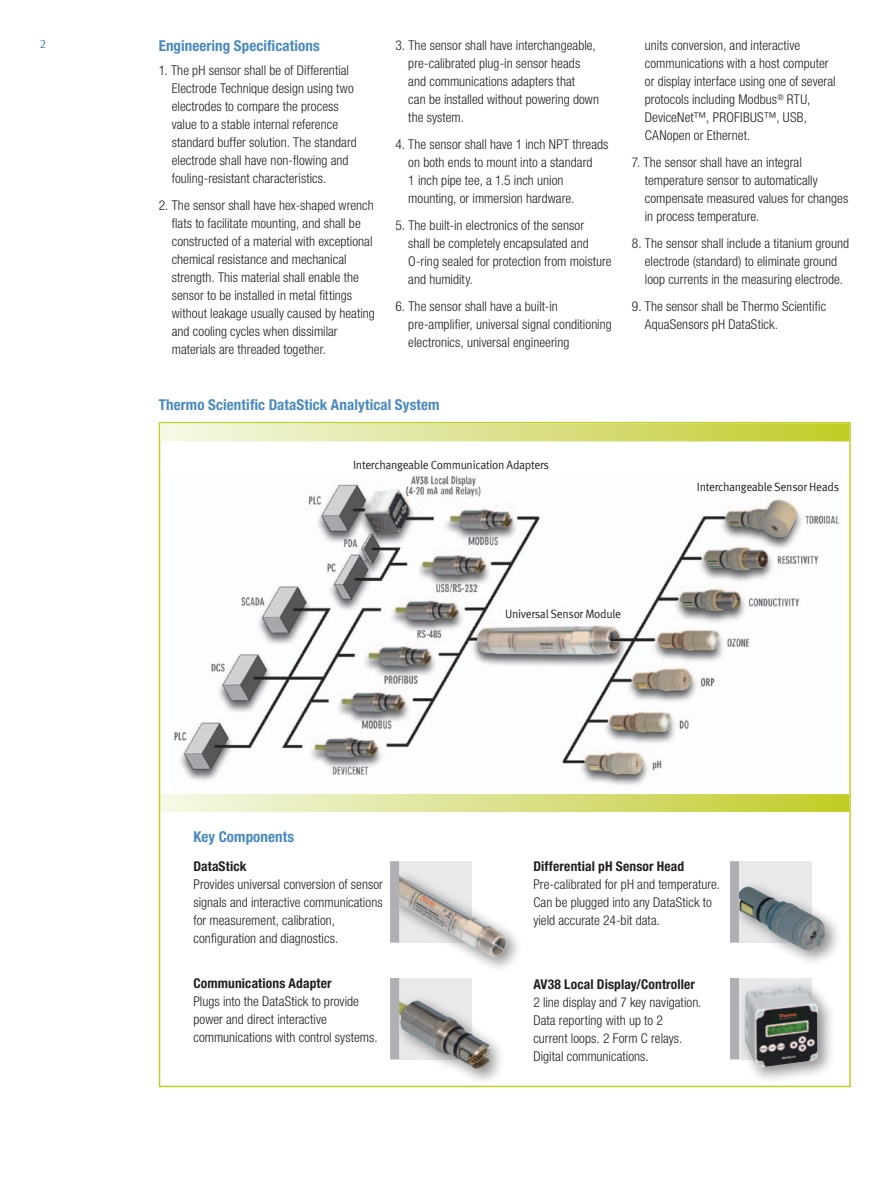
<style>
.page{position:relative;width:891px;height:1188px;background:#fff}
.page>*{position:absolute;margin:0;border:0;box-sizing:border-box;transform-origin:0 0}
.Headline_level_1{font:700 condensed 15px "Helvetica Neue LT Std";letter-spacing:.005em;color:#4a89be}
.Body_copy_bullets-la{font:300 condensed 13.5px/18px "Helvetica Neue LT Std";letter-spacing:.005em;color:#231f20}
.Body_copy{font:300 condensed 13.5px/18px "Helvetica Neue LT Std";letter-spacing:.005em;color:#231f20}
.Headline_level_2{font:700 condensed 13.5px "Helvetica Neue LT Std";letter-spacing:.01em;color:#231f20}
.Caption_2{font:12px "Meta Offc Norm";letter-spacing:-.025em;color:#231f20;scale:.95 1}
.Page_Numbers{font:12px "Meta Offc Norm";color:#4a89be}
</style>
<div class="page">
<div style="left:160px;top:794px;width:689px;height:18px;background:linear-gradient(to right,#f6f7ea,#c1cc2a)"></div>
<div style="left:160px;top:423px;width:689px;height:18px;background:linear-gradient(to right,#f6f7ea,#c1cc2a)"></div>
<img style="left:174px;top:475px;width:665px;height:311px">
<div style="left:730px;top:861px;width:81px;height:82px;background:#e9e9eb"></div>
<div style="left:730px;top:978px;width:81px;height:81px;background:#e9e9eb"></div>
<div style="left:730px;top:880px;width:112px;height:87px;background:#231f20;opacity:.5"></div>
<img style="left:736px;top:886px;width:89px;height:64px">
<div style="left:390px;top:978px;width:81px;height:81px;background:#e9e9eb"></div>
<div style="left:393px;top:994px;width:114px;height:93px;background:#231f20;opacity:.5"></div>
<img style="left:399px;top:1000px;width:91px;height:70px">
<div style="left:390px;top:861px;width:81px;height:82px;background:#e9e9eb"></div>
<div style="left:387px;top:869px;width:136px;height:105px;background:#231f20;opacity:.5"></div>
<img style="left:394px;top:875px;width:112px;height:82px">
<div style="left:390px;top:861px;width:9px;height:82px;background:#b0afb3"></div>
<div style="left:730px;top:861px;width:9px;height:82px;background:#b0afb3"></div>
<div style="left:730px;top:978px;width:9px;height:81px;background:#b0afb3"></div>
<div style="left:390px;top:978px;width:9px;height:81px;background:#b0afb3"></div>
<div style="left:739px;top:980px;width:96px;height:104px;background:#231f20;opacity:.5"></div>
<img style="left:745px;top:986px;width:73px;height:82px">
<div style="left:503px;top:608px;width:106px;height:12px;background:#fff"></div>
<p class="Page_Numbers" style="left:40px;top:37px;width:8px">2</p>
<p class="Headline_level_1" style="left:159px;top:37px;width:162px">Engineering Specifications</p>
<p class="Body_copy_bullets-la" style="left:172px;top:61px;width:187px;text-indent:-13px">1. The pH sensor shall be of Differential Electrode Technique design using two electrodes to compare the process value to a stable internal reference standard buffer solution. The standard electrode shall have non-flowing and fouling-resistant characteristics.</p>
<p class="Body_copy_bullets-la" style="left:172px;top:196px;width:205px;text-indent:-13px">2. The sensor shall have hex-shaped wrench flats to facilitate mounting, and shall be constructed of a material with exceptional chemical resistance and mechanical strength. This material shall enable the sensor to be installed in metal fittings without leakage usually caused by heating and cooling cycles when dissimilar materials are threaded together.</p>
<p class="Body_copy_bullets-la" style="left:408px;top:36px;width:192px;text-indent:-13px">3. The sensor shall have interchangeable, pre-calibrated plug-in sensor heads and communications adapters that<br>can be installed without powering down the system.</p>
<p class="Body_copy_bullets-la" style="left:408px;top:135px;width:202px;text-indent:-13px">4. The sensor shall have 1 inch NPT threads on both ends to mount into a standard<br>1 inch pipe tee, a 1.5 inch union mounting, or immersion hardware.</p>
<p class="Body_copy_bullets-la" style="left:408px;top:216px;width:205px;text-indent:-13px">5. The built-in electronics of the sensor<br>shall be completely encapsulated and O-ring sealed for protection from moisture and humidity.</p>
<p class="Body_copy_bullets-la" style="left:408px;top:297px;width:205px;text-indent:-13px">6. The sensor shall have a built-in pre-amplifier, universal signal conditioning electronics, universal engineering</p>
<p class="Headline_level_1" style="left:159px;top:395px;width:282px">Thermo Scientific DataStick Analytical System</p>
<p class="Caption_2" style="left:353px;top:458px;width:208px">Interchangeable Communication Adapters</p>
<p class="Body_copy_bullets-la" style="left:645px;top:36px;width:192px">units conversion, and interactive communications with a host computer or display interface using one of several protocols including Modbus<sup>®</sup> RTU, DeviceNet™, PROFIBUS™, USB, CANopen or Ethernet.</p>
<p class="Body_copy_bullets-la" style="left:645px;top:153px;width:205px;text-indent:-13px">7. The sensor shall have an integral temperature sensor to automatically compensate measured values for changes in process temperature.</p>
<p class="Body_copy_bullets-la" style="left:632px;top:234px;width:219px;text-align:center">8. The sensor shall include a titanium ground electrode (standard) to eliminate ground<br>loop currents in the measuring electrode.</p>
<p class="Body_copy_bullets-la" style="left:645px;top:297px;width:183px;text-indent:-13px">9. The sensor shall be Thermo Scientific<br>AquaSensors pH DataStick.</p>
<p class="Caption_2" style="left:697px;top:480px;width:151px">Interchangeable Sensor Heads</p>
<p class="Caption_2" style="left:505px;top:607px;width:124px">Universal Sensor Module</p>
<p class="Headline_level_1" style="left:193px;top:827px;width:102px">Key Components</p>
<p class="Headline_level_2" style="left:193px;top:858px;width:55px">DataStick</p>
<p class="Body_copy" style="left:193px;top:875px;width:191px">Provides universal conversion of sensor signals and interactive communications for measurement, calibration, configuration and diagnostics.</p>
<p class="Headline_level_2" style="left:193px;top:975px;width:140px">Communications Adapter</p>
<p class="Body_copy" style="left:193px;top:992px;width:186px">Plugs into the DataStick to provide power and direct interactive communications with control systems.</p>
<p class="Headline_level_2" style="left:533px;top:858px;width:152px">Differential pH Sensor Head</p>
<p class="Body_copy" style="left:533px;top:875px;width:188px">Pre-calibrated for pH and temperature.<br>Can be plugged into any DataStick to yield accurate 24-bit data.</p>
<p class="Headline_level_2" style="left:533px;top:976px;width:163px">AV38 Local Display/Controller</p>
<p class="Body_copy" style="left:533px;top:993px;width:170px">2 line display and 7 key navigation.<br>Data reporting with up to 2<br>current loops. 2 Form C relays.<br>Digital communications.</p>
</div>
